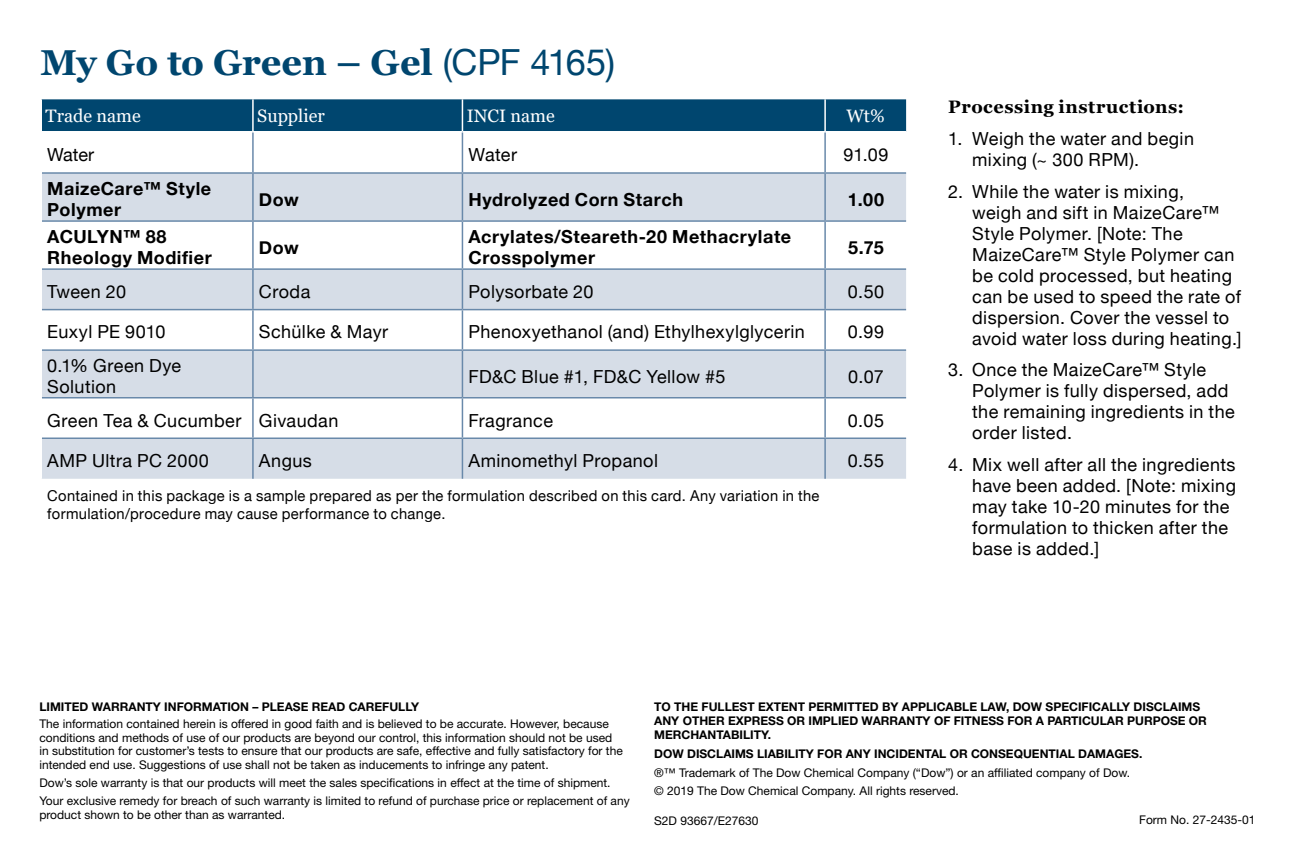
<style>
.page{position:relative;width:1296px;height:864px;background:#fff}
.page>*{position:absolute;margin:0;border:0;box-sizing:border-box;transform-origin:0 0}
.t1{font:700 36px "Georgia";letter-spacing:-.005em;color:#00466f}
.t2{font:18px/21px "Helvetica Neue";letter-spacing:.025em;color:#000}
.t3{font:700 18px/21px "Helvetica Neue";letter-spacing:.03em;color:#000}
.t4{font:18px "Georgia";color:#fff}
.t5{font:700 18px "Georgia";letter-spacing:.03em;color:#000}
.t6{font:15px/18px "Helvetica Neue";letter-spacing:.025em;color:#000}
.t7{font:12px/13.5px "Helvetica Neue LT Std";color:#000}
.t8{font:700 12px/14.4px "Helvetica Neue LT Std";color:#000}
.s1{font-family:"Helvetica Neue";font-weight:400}
</style>
<div class="page">
<div style="left:42px;top:99px;width:864px;height:32px;background:#00466f"></div>
<svg style="left:42px;top:174px;width:864px;height:305px;fill:#d6dde7"></svg>
<hr style="left:252px;top:99px;width:2px;height:32px;background:#fff">
<hr style="left:462px;top:99px;width:1px;height:32px;background:#fff">
<hr style="left:824px;top:99px;width:2px;height:32px;background:#fff">
<hr style="left:252px;top:133px;width:2px;height:39px;background:#6989aa">
<hr style="left:462px;top:133px;width:1px;height:39px;background:#6989aa">
<hr style="left:824px;top:133px;width:2px;height:39px;background:#6989aa">
<hr style="left:42px;top:172px;width:211px;height:2px;background:#6989aa">
<hr style="left:253px;top:172px;width:209px;height:2px;background:#6989aa">
<hr style="left:252px;top:174px;width:2px;height:46px;background:#6989aa">
<hr style="left:462px;top:172px;width:363px;height:2px;background:#6989aa">
<hr style="left:462px;top:174px;width:1px;height:46px;background:#6989aa">
<hr style="left:825px;top:172px;width:81px;height:2px;background:#6989aa">
<hr style="left:824px;top:174px;width:2px;height:46px;background:#6989aa">
<hr style="left:42px;top:220px;width:211px;height:2px;background:#6989aa">
<hr style="left:253px;top:220px;width:209px;height:2px;background:#6989aa">
<hr style="left:252px;top:222px;width:2px;height:46px;background:#6989aa">
<hr style="left:462px;top:220px;width:363px;height:2px;background:#6989aa">
<hr style="left:462px;top:222px;width:1px;height:46px;background:#6989aa">
<hr style="left:825px;top:220px;width:81px;height:2px;background:#6989aa">
<hr style="left:824px;top:222px;width:2px;height:46px;background:#6989aa">
<hr style="left:42px;top:268px;width:211px;height:2px;background:#6989aa">
<hr style="left:253px;top:268px;width:209px;height:2px;background:#6989aa">
<hr style="left:252px;top:270px;width:2px;height:39px;background:#6989aa">
<hr style="left:462px;top:268px;width:363px;height:2px;background:#6989aa">
<hr style="left:462px;top:270px;width:1px;height:39px;background:#6989aa">
<hr style="left:825px;top:268px;width:81px;height:2px;background:#6989aa">
<hr style="left:824px;top:270px;width:2px;height:39px;background:#6989aa">
<hr style="left:42px;top:309px;width:211px;height:1px;background:#6989aa">
<hr style="left:253px;top:309px;width:209px;height:1px;background:#6989aa">
<hr style="left:252px;top:310px;width:2px;height:39px;background:#6989aa">
<hr style="left:462px;top:309px;width:363px;height:1px;background:#6989aa">
<hr style="left:462px;top:310px;width:1px;height:39px;background:#6989aa">
<hr style="left:825px;top:309px;width:81px;height:1px;background:#6989aa">
<hr style="left:824px;top:310px;width:2px;height:39px;background:#6989aa">
<hr style="left:42px;top:349px;width:211px;height:2px;background:#6989aa">
<hr style="left:253px;top:349px;width:209px;height:2px;background:#6989aa">
<hr style="left:252px;top:351px;width:2px;height:46px;background:#6989aa">
<hr style="left:462px;top:349px;width:363px;height:2px;background:#6989aa">
<hr style="left:462px;top:351px;width:1px;height:46px;background:#6989aa">
<hr style="left:825px;top:349px;width:81px;height:2px;background:#6989aa">
<hr style="left:824px;top:351px;width:2px;height:46px;background:#6989aa">
<hr style="left:42px;top:397px;width:211px;height:2px;background:#6989aa">
<hr style="left:253px;top:397px;width:209px;height:2px;background:#6989aa">
<hr style="left:252px;top:399px;width:2px;height:39px;background:#6989aa">
<hr style="left:462px;top:397px;width:363px;height:2px;background:#6989aa">
<hr style="left:462px;top:399px;width:1px;height:39px;background:#6989aa">
<hr style="left:825px;top:397px;width:81px;height:2px;background:#6989aa">
<hr style="left:824px;top:399px;width:2px;height:39px;background:#6989aa">
<hr style="left:42px;top:438px;width:211px;height:1px;background:#6989aa">
<hr style="left:253px;top:438px;width:209px;height:1px;background:#6989aa">
<hr style="left:252px;top:439px;width:2px;height:40px;background:#6989aa">
<hr style="left:462px;top:438px;width:363px;height:1px;background:#6989aa">
<hr style="left:462px;top:439px;width:1px;height:40px;background:#6989aa">
<hr style="left:825px;top:438px;width:81px;height:1px;background:#6989aa">
<hr style="left:824px;top:439px;width:2px;height:40px;background:#6989aa">
<h1 class="t1" style="left:40px;top:39px;width:576px">My Go to Green – Gel <span class="s1">(CPF 4165)</span></h1>
<h2 class="t4" style="left:46px;top:105px;width:97px">Trade name</h2>
<h2 class="t4" style="left:257px;top:105px;width:69px">Supplier</h2>
<h2 class="t4" style="left:467px;top:105px;width:90px">INCI name</h2>
<h2 class="t4" style="left:846px;top:105px;width:40px">Wt%</h2>
<h2 class="t2" style="left:47px;top:145px;width:48px">Water</h2>
<h2 class="t2" style="left:468px;top:145px;width:50px">Water</h2>
<h2 class="t2" style="left:843px;top:145px;width:47px">91.09</h2>
<h2 class="t3" style="left:47px;top:179px;width:165px">MaizeCare™ Style<br>Polymer</h2>
<h2 class="t3" style="left:259px;top:189px;width:41px">Dow</h2>
<h2 class="t3" style="left:468px;top:189px;width:216px">Hydrolyzed Corn Starch</h2>
<h2 class="t3" style="left:848px;top:189px;width:38px">1.00</h2>
<h2 class="t3" style="left:47px;top:227px;width:166px">ACULYN™ 88<br>Rheology Modifier</h2>
<h2 class="t3" style="left:259px;top:237px;width:41px">Dow</h2>
<h2 class="t3" style="left:468px;top:227px;width:324px">Acrylates/Steareth-20 Methacrylate<br>Crosspolymer</h2>
<h2 class="t3" style="left:848px;top:237px;width:37px">5.75</h2>
<h2 class="t2" style="left:47px;top:282px;width:80px">Tween 20</h2>
<h2 class="t2" style="left:259px;top:282px;width:53px">Croda</h2>
<h2 class="t2" style="left:468px;top:282px;width:126px">Polysorbate 20</h2>
<h2 class="t2" style="left:848px;top:282px;width:38px">0.50</h2>
<h2 class="t2" style="left:47px;top:323px;width:120px">Euxyl PE 9010</h2>
<h2 class="t2" style="left:259px;top:323px;width:131px">Schülke &amp; Mayr</h2>
<h2 class="t2" style="left:468px;top:323px;width:338px">Phenoxyethanol (and) Ethylhexylglycerin</h2>
<h2 class="t2" style="left:848px;top:323px;width:38px">0.99</h2>
<h2 class="t2" style="left:47px;top:356px;width:135px">0.1% Green Dye<br>Solution</h2>
<h2 class="t2" style="left:468px;top:367px;width:259px">FD&amp;C Blue #1, FD&amp;C Yellow #5</h2>
<h2 class="t2" style="left:848px;top:367px;width:37px">0.07</h2>
<h2 class="t2" style="left:47px;top:411px;width:293px">Green Tea &amp; Cucumber Givaudan</h2>
<h2 class="t2" style="left:468px;top:411px;width:86px">Fragrance</h2>
<h2 class="t2" style="left:848px;top:411px;width:38px">0.05</h2>
<h2 class="t2" style="left:47px;top:451px;width:163px">AMP Ultra PC 2000</h2>
<h2 class="t2" style="left:259px;top:451px;width:54px">Angus</h2>
<h2 class="t2" style="left:468px;top:451px;width:191px">Aminomethyl Propanol</h2>
<h2 class="t2" style="left:848px;top:452px;width:38px">0.55</h2>
<p class="t6" style="left:47px;top:487px;width:774px">Contained in this package is a sample prepared as per the formulation described on this card. Any variation in the formulation/procedure may cause performance to change.</p>
<h2 class="t5" style="left:948px;top:95px;width:237px">Processing instructions:</h2>
<h2 class="t2" style="left:972px;top:129px;width:223px;text-indent:-24px">1. Weigh the water and begin mixing (~ 300 RPM).</h2>
<p class="t2" style="left:972px;top:182px;width:271px;text-indent:-24px">2. While the water is mixing,<br>weigh and sift in MaizeCare™<br>Style Polymer. [Note: The<br>MaizeCare™ Style Polymer can be cold processed, but heating can be used to speed the rate of dispersion. Cover the vessel to avoid water loss during heating.]</p>
<h2 class="t2" style="left:972px;top:361px;width:264px;text-indent:-24px">3. Once the MaizeCare™ Style<br>Polymer is fully dispersed, add the remaining ingredients in the order listed.</h2>
<h2 class="t2" style="left:972px;top:455px;width:265px;text-indent:-24px">4. Mix well after all the ingredients have been added. [Note: mixing may take 10-20 minutes for the formulation to thicken after the base is added.]</h2>
<p class="t8" style="left:39px;top:699px;width:381px">LIMITED WARRANTY INFORMATION – PLEASE READ CAREFULLY</p>
<p class="t7" style="left:39px;top:717px;width:585px">The information contained herein is offered in good faith and is believed to be accurate. However, because conditions and methods of use of our products are beyond our control, this information should not be used in substitution for customer’s tests to ensure that our products are safe, effective and fully satisfactory for the intended end use. Suggestions of use shall not be taken as inducements to infringe any patent.</p>
<p class="t7" style="left:39px;top:773px;width:592px;line-height:17.7px">Dow’s sole warranty is that our products will meet the sales specifications in effect at the time of shipment.<br>Your exclusive remedy for breach of such warranty is limited to refund of purchase price or replacement of any</p>
<p class="t7" style="left:39px;top:808px;width:247px">product shown to be other than as warranted.</p>
<p class="t8" style="left:654px;top:699px;width:554px">TO THE FULLEST EXTENT PERMITTED BY APPLICABLE LAW, DOW SPECIFICALLY DISCLAIMS<br>ANY OTHER EXPRESS OR IMPLIED WARRANTY OF FITNESS FOR A PARTICULAR PURPOSE OR<br>MERCHANTABILITY.</p>
<p class="t8" style="left:654px;top:746px;width:490px">DOW DISCLAIMS LIABILITY FOR ANY INCIDENTAL OR CONSEQUENTIAL DAMAGES.</p>
<p class="t7" style="left:654px;top:763px;width:477px;line-height:18.6px">®™ Trademark of The Dow Chemical Company (“Dow”) or an affiliated company of Dow. © 2019 The Dow Chemical Company. All rights reserved.</p>
<p class="t7" style="left:654px;top:814px;width:106px">S2D 93667/E27630</p>
<p class="t7" style="left:1139px;top:812px;width:118px">Form No. 27-2435-01</p>
</div>
